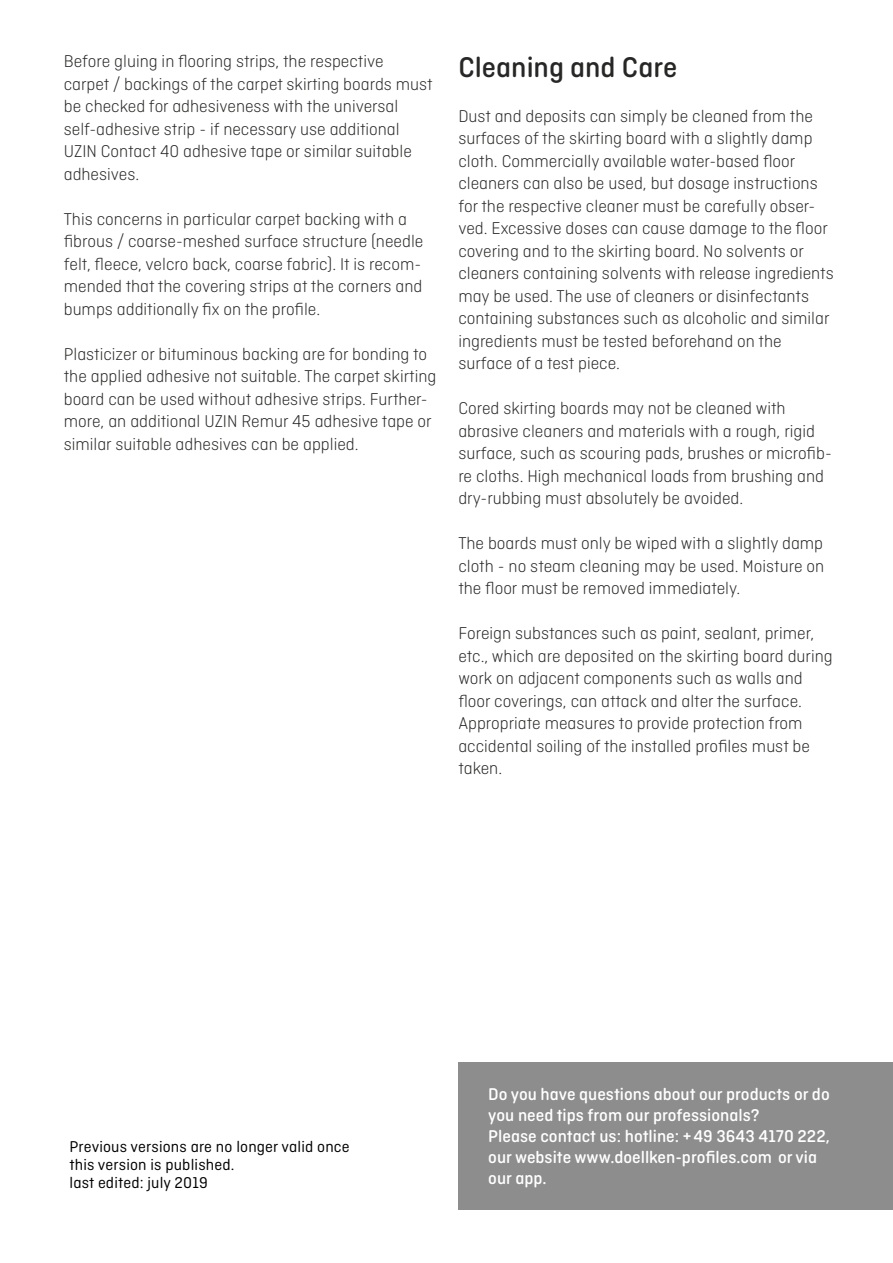
<style>
.page{position:relative;width:893px;height:1263px;background:#fff}
.page>*{position:absolute;margin:0;border:0;box-sizing:border-box;transform-origin:0 0}
.t1{font:500 30px "Ciutadella Rounded";color:#272726}
.t2{font:300 18px/22.5px "Ciutadella Rounded";color:#272726}
.t3{font:500 18px/21px "Ciutadella Rounded";color:#fff}
.t4{font:16.5px/18px "Ciutadella Rounded";letter-spacing:.01em;color:#000}
</style>
<div class="page">
<div style="left:458px;top:1062px;width:435px;height:147px;background:#8d8d8d"></div>
<p class="t2" style="left:64px;top:50px;width:370px">Before gluing in flooring strips, the respective carpet / backings of the carpet skirting boards must be checked for adhesiveness with the universal self-adhesive strip - if necessary use additional UZIN Contact 40 adhesive tape or similar suitable adhesives.</p>
<p class="t2" style="left:64px;top:208px;width:361px">This concerns in particular carpet backing with a fibrous / coarse-meshed surface structure (needle felt, fleece, velcro back, coarse fabric). It is recom&shy;mended that the covering strips at the corners and bumps additionally fix on the profile.</p>
<p class="t2" style="left:64px;top:343px;width:374px">Plasticizer or bituminous backing are for bonding to the applied adhesive not suitable. The carpet skirting board can be used without adhesive strips. Further&shy;more, an additional UZIN Remur 45 adhesive tape or similar suitable adhesives can be applied.</p>
<h1 class="t1" style="left:458px;top:50px;width:220px">Cleaning and Care</h1>
<p class="t2" style="left:458px;top:104px;width:377px">Dust and deposits can simply be cleaned from the surfaces of the skirting board with a slightly damp cloth. Commercially available water-based floor cleaners can also be used, but dosage instructions for the respective cleaner must be carefully obser&shy;ved. Excessive doses can cause damage to the floor covering and to the skirting board. No solvents or cleaners containing solvents with release ingredients may be used. The use of cleaners or disinfectants containing substances such as alcoholic and similar ingredients must be tested beforehand on the surface of a test piece.</p>
<p class="t2" style="left:458px;top:397px;width:375px">Cored skirting boards may not be cleaned with abrasive cleaners and materials with a rough, rigid surface, such as scouring pads, brushes or microfib&shy;re cloths. High mechanical loads from brushing and dry-rubbing must absolutely be avoided.</p>
<p class="t2" style="left:458px;top:532px;width:367px;text-align:justify">The boards must only be wiped with a slightly damp cloth - no steam cleaning may be used. Moisture on the floor must be removed immediately.</p>
<p class="t2" style="left:458px;top:622px;width:376px">Foreign substances such as paint, sealant, primer, etc., which are deposited on the skirting board during work on adjacent components such as walls and floor coverings, can attack and alter the surface.<br>Appropriate measures to provide protection from accidental soiling of the installed profiles must be taken.</p>
<p class="t4" style="left:69px;top:1138px;width:282px">Previous versions are no longer valid once this version is published.<br>last edited: july 2019</p>
<p class="t3" style="left:488px;top:1083px;width:343px">Do you have questions about our products or do you need tips from our professionals?<br>Please contact us: hotline: +49 3643 4170 222, our website www.doellken-profiles.com or via our app.</p>
</div>
